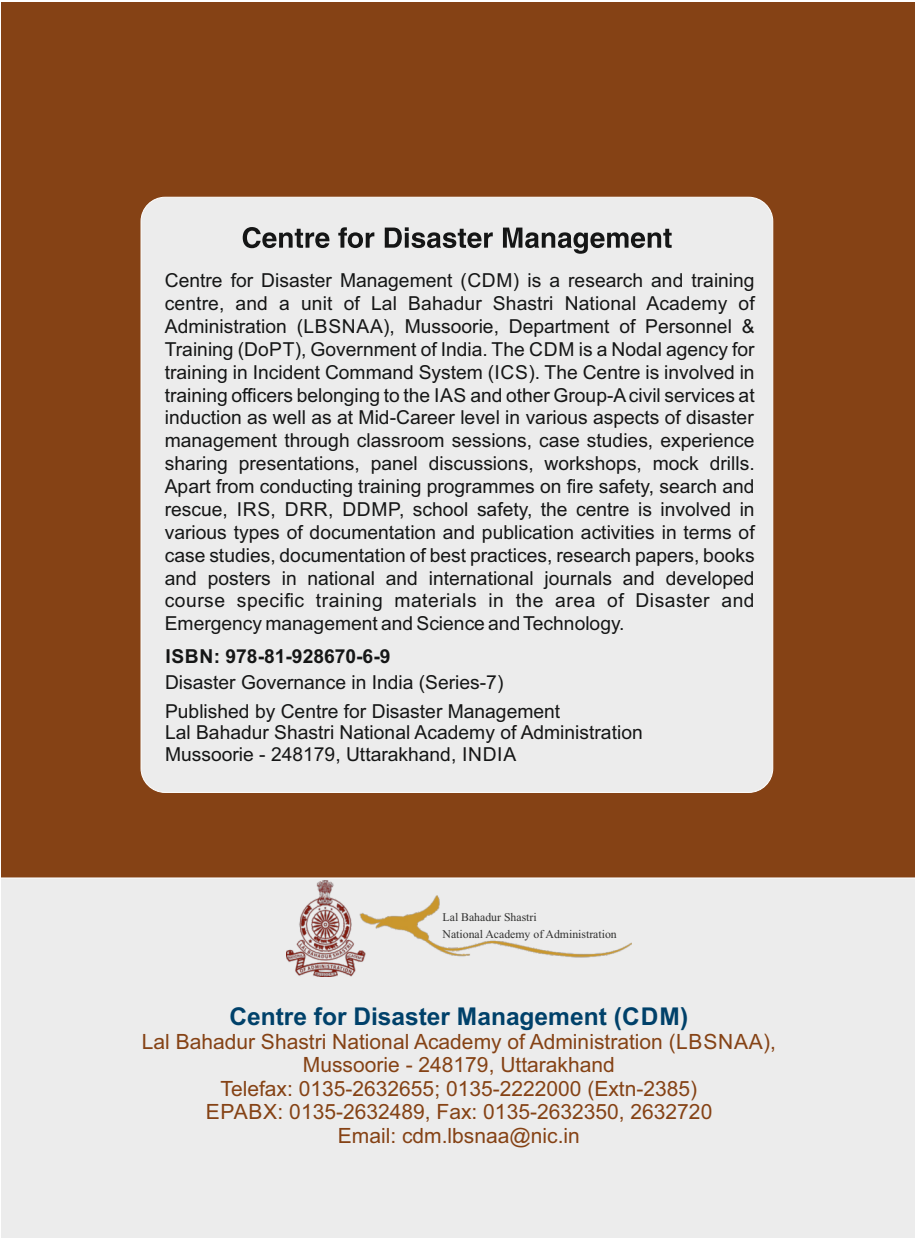
<style>
.page{position:relative;width:915px;height:1241px;background:#fff}
.page>*{position:absolute;margin:0;border:0;box-sizing:border-box;transform-origin:0 0}
.t1{font:700 24.5px "Arial";color:#00416a}
.t2{font:21px/23.4px "Arial";color:#854215;text-align:center}
.t3{font:19.25px/22.9px "Arial";color:#151616}
.t4{font:700 19.25px "Arial";color:#151616}
.t5{font:11.72px/16.6px "Times New Roman";color:#313130}
</style>
<div class="page">
<div style="left:2px;top:2px;width:912px;height:1235px;background:#854215"></div>
<div style="left:2px;top:877px;width:912px;height:360px;background:#ececec"></div>
<div style="left:141px;top:197px;width:631px;height:595px;background:#ececec;border:1px solid #fff;border-radius:24px"></div>
<svg style="left:242px;top:227px;width:429px;height:27px"></svg>
<img style="left:286px;top:881px;width:344px;height:95px">
<p class="t3" style="left:165px;top:271px;width:591px;text-align:justify">Centre for Disaster Management (CDM) is a research and training centre, and a unit of Lal Bahadur Shastri National Academy of Administration (LBSNAA), Mussoorie, Department of Personnel &amp; Training (DoPT), Government of India. The CDM is a Nodal agency for training in Incident Command System (ICS). The Centre is involved in training officers belonging to the IAS and other Group-A civil services at induction as well as at Mid-Career level in various aspects of disaster management through classroom sessions, case studies, experience sharing presentations, panel discussions, workshops, mock drills.<br>Apart from conducting training programmes on fire safety, search and rescue, IRS, DRR, DDMP, school safety, the centre is involved in various types of documentation and publication activities in terms of case studies, documentation of best practices, research papers, books and posters in national and international journals and developed course specific training materials in the area of Disaster and Emergency management and Science and Technology.</p>
<p class="t4" style="left:165px;top:649px;width:226px">ISBN: 978-81-928670-6-9</p>
<p class="t3" style="left:165px;top:670px;width:396px;line-height:28.5px">Disaster Governance in India (Series-7)<br>Published by Centre for Disaster Management</p>
<p class="t3" style="left:165px;top:723px;width:479px;line-height:21.5px">Lal Bahadur Shastri National Academy of Administration<br>Mussoorie - 248179, Uttarakhand, INDIA</p>
<p class="t5" style="left:442px;top:910px;width:176px">Lal Bahadur Shastri<br>National Academy of Administration</p>
<p class="t1" style="left:229px;top:1006px;width:460px">Centre for Disaster Management (CDM)</p>
<p class="t2" style="left:142px;top:1031px;width:635px">Lal Bahadur Shastri National Academy of Administration (LBSNAA), Mussoorie - 248179, Uttarakhand<br>Telefax: 0135-2632655; 0135-2222000 (Extn-2385)<br>EPABX: 0135-2632489, Fax: 0135-2632350, 2632720<br>Email: cdm.lbsnaa@nic.in</p>
</div>
